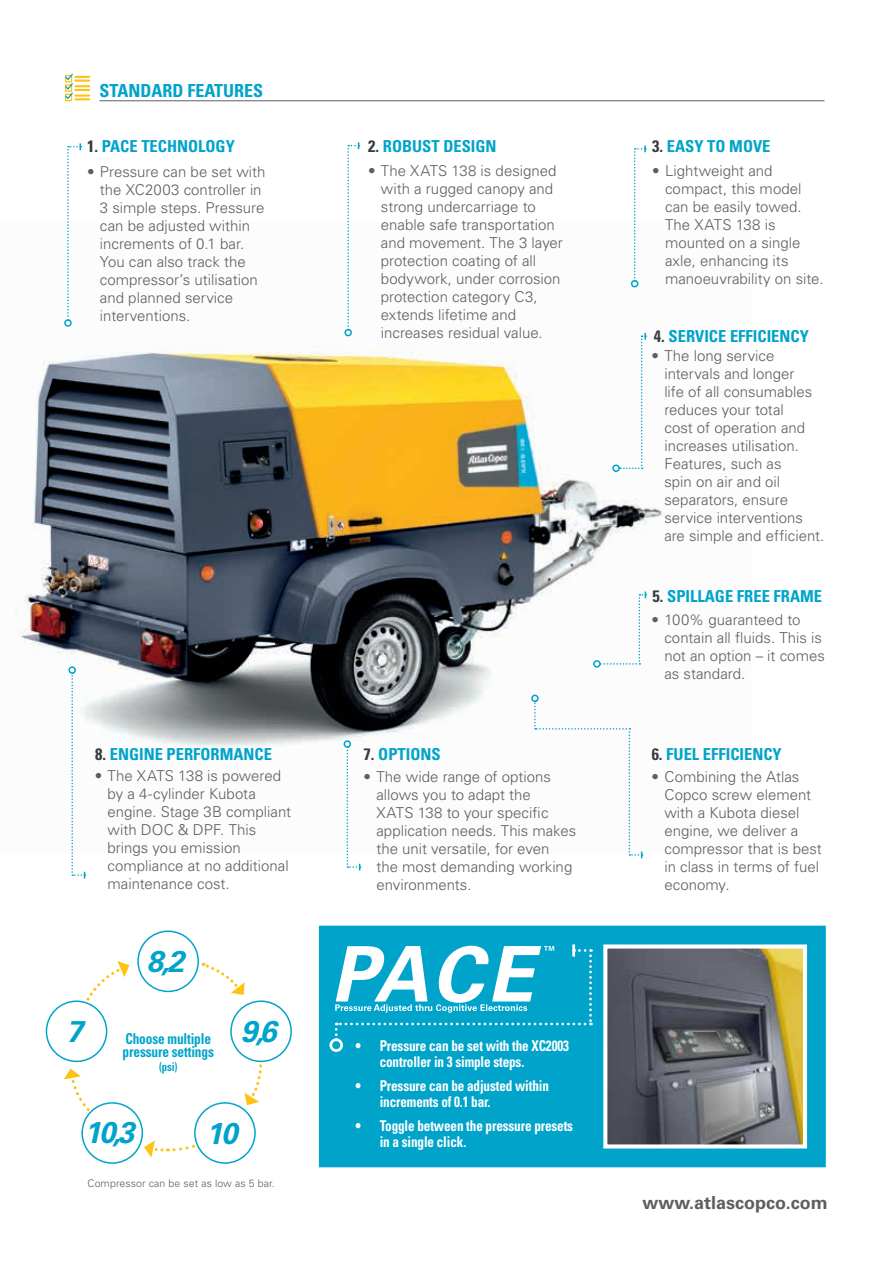
<style>
.page{position:relative;width:893px;height:1263px;background:#fff}
.page>*{position:absolute;margin:0;border:0;box-sizing:border-box;transform-origin:0 0}
.t1{font:italic 700 30px "Univers LT Std";color:#00a4ca}
.t2{font:700 18px "Univers LT Std";color:#5c5e60}
.t3{font:700 condensed 18px "Univers LT Std";color:#00a4ca}
.t4{font:700 condensed 16.5px "Univers LT Std";color:#00a4ca}
.t5{font:300 15px/18px "Univers LT Std";color:#5c5e60}
.t6{font:700 condensed 15px/13.5px "Univers LT Std";letter-spacing:-.01em;color:#00a4ca;scale:.89 1}
.t7{font:700 condensed 14.85px/16.2px "Univers LT Std";letter-spacing:-.01em;color:#fff;scale:.89 1}
.t8{font:700 condensed 12px "Univers LT Std";color:#00a4ca;scale:.89 1}
.t9{font:300 10.5px "Univers LT Std";letter-spacing:.01em;color:#5c5e60}
.s1{color:#353b40}
</style>
<div class="page">
<img style="left:15px;top:280px;width:650px;height:572px">
<div style="left:317px;top:923px;width:511px;height:246px;background:#00a4ca;border:2px solid #fff"></div>
<img style="left:608px;top:949px;width:194px;height:194px">
<div style="left:603px;top:944px;width:204px;height:204px;border:4px solid #fff"></div>
<div style="left:329px;top:1038px;width:14px;height:14px;border:3px solid #fff;border-radius:50%"></div>
<svg style="left:335px;top:944px;width:257px;height:97px"></svg>
<svg style="left:86px;top:961px;width:43px;height:49px"></svg>
<svg style="left:64px;top:1068px;width:34px;height:52px"></svg>
<svg style="left:144px;top:1139px;width:62px;height:18px"></svg>
<svg style="left:244px;top:1056px;width:20px;height:49px"></svg>
<div style="left:137px;top:930px;width:62px;height:62px;border:2px solid #00a4ca;border-radius:50%"></div>
<div style="left:82px;top:1103px;width:60px;height:60px;background:#fff;border-radius:50%"></div>
<div style="left:81px;top:1102px;width:62px;height:62px;border:2px solid #00a4ca;border-radius:50%"></div>
<div style="left:195px;top:1103px;width:60px;height:60px;background:#fff;border-radius:50%"></div>
<div style="left:194px;top:1102px;width:62px;height:62px;border:2px solid #00a4ca;border-radius:50%"></div>
<div style="left:46px;top:1001px;width:61px;height:60px;background:#fff;border-radius:50%"></div>
<div style="left:46px;top:1000px;width:61px;height:62px;border:2px solid #00a4ca;border-radius:50%"></div>
<div style="left:231px;top:1001px;width:60px;height:60px;background:#fff;border-radius:50%"></div>
<div style="left:230px;top:1000px;width:62px;height:62px;border:2px solid #00a4ca;border-radius:50%"></div>
<svg style="left:202px;top:962px;width:43px;height:33px"></svg>
<svg style="left:67px;top:143px;width:14px;height:178px"></svg>
<div style="left:64px;top:319px;width:8px;height:8px;border:2px solid #00a4ca;border-radius:50%"></div>
<svg style="left:71px;top:672px;width:15px;height:206px"></svg>
<div style="left:68px;top:666px;width:8px;height:8px;border:2px solid #00a4ca;border-radius:50%"></div>
<svg style="left:347px;top:746px;width:14px;height:124px"></svg>
<div style="left:344px;top:740px;width:7px;height:8px;border:2px solid #00a4ca;border-radius:50%"></div>
<svg style="left:534px;top:701px;width:109px;height:157px"></svg>
<div style="left:531px;top:695px;width:8px;height:7px;border:2px solid #00a4ca;border-radius:50%"></div>
<svg style="left:634px;top:145px;width:12px;height:136px"></svg>
<div style="left:631px;top:280px;width:7px;height:7px;border:2px solid #00a4ca;border-radius:50%"></div>
<svg style="left:347px;top:142px;width:13px;height:188px"></svg>
<div style="left:344px;top:329px;width:8px;height:7px;border:2px solid #00a4ca;border-radius:50%"></div>
<svg style="left:619px;top:333px;width:27px;height:136px"></svg>
<div style="left:612px;top:464px;width:8px;height:8px;border:2px solid #00a4ca;border-radius:50%"></div>
<svg style="left:600px;top:591px;width:46px;height:74px"></svg>
<div style="left:593px;top:660px;width:8px;height:8px;border:2px solid #00a4ca;border-radius:50%"></div>
<svg style="left:64px;top:73px;width:26px;height:28px"></svg>
<hr style="left:99px;top:100px;width:725px;height:1px;background:#5c5e60">
<p class="t3" style="left:99px;top:80px;width:98px">Standard feat</p>
<p class="t3" style="left:223px;top:80px;width:31px">ures</p>
<p class="t4" style="left:87px;top:136px;width:91px"><span class="s1">1.</span> PACE TECHNOLOG</p>
<p class="t4" style="left:226px;top:136px;width:11px">Y</p>
<p class="t4" style="left:368px;top:136px;width:112px"><span class="s1">2.</span> ROBUST DESIGN</p>
<p class="t4" style="left:652px;top:136px;width:120px"><span class="s1">3.</span> EASY TO MOVE</p>
<p class="t5" style="left:381px;top:162px;width:184px;text-indent:-13px">• The XATS 138 is designed with a rugged canopy and strong undercarriage to enable safe transportation and movement. The 3 layer protection coating of all bodywork, under corrosion protection category C3, extends lifetime and increases residual value.</p>
<p class="t5" style="left:100px;top:162px;width:167px;text-indent:-13px">• Pressure can be set with the XC2003 controller in<br>3 simple steps. Pressure can be adjusted within increments of 0.1 bar.<br>You can also track the compressor’s utilisation and planned service interventions.</p>
<p class="t5" style="left:665px;top:162px;width:160px;text-indent:-13px">• Lightweight and compact, this model can be easily towed.<br>The XATS 138 is mounted on a single axle, enhancing its manoeuvrability on site.</p>
<p class="t4" style="left:654px;top:326px;width:147px"><span class="s1">4.</span> SERVICE Efficiency</p>
<p class="t5" style="left:664px;top:347px;width:162px;text-indent:-13px">• The long service intervals and longer<br>life of all consumables reduces your total<br>cost of operation and increases utilisation.<br>Features, such as<br>spin on air and oil separators, ensure service interventions are simple and efficient.</p>
<p class="t4" style="left:653px;top:586px;width:171px"><span class="s1">5.</span> SPILLAGE FREE FRAME</p>
<p class="t5" style="left:664px;top:611px;width:162px;text-indent:-13px">• 100% guaranteed to contain all fluids. This is not an option – it comes as standard.</p>
<p class="t4" style="left:95px;top:744px;width:33px"><span class="s1">8.</span> ENGIN</p>
<p class="t4" style="left:155px;top:744px;width:119px">E PERFORMANCE</p>
<p class="t4" style="left:364px;top:744px;width:79px"><span class="s1">7.</span> OPTIONS</p>
<p class="t4" style="left:652px;top:743px;width:122px"><span class="s1">6.</span> Fuel Efficiency</p>
<p class="t5" style="left:108px;top:767px;width:185px;text-indent:-13px">• The XATS 138 is powered by a 4-cylinder Kubota engine. Stage 3B compliant with DOC &amp; DPF. This brings you emission compliance at no additional maintenance cost.</p>
<h1 class="t1" style="left:66px;top:1014px;width:18px">7</h1>
<h1 class="t1" style="left:147px;top:944px;width:39px">8,2</h1>
<p class="t6" style="left:123px;top:1032px;width:104px">Choose multiple pressure settings</p>
<p class="t8" style="left:159px;top:1059px;width:22px">(psi)</p>
<h1 class="t1" style="left:241px;top:1014px;width:37px">9,6</h1>
<h1 class="t1" style="left:84px;top:1115px;width:52px">10,3</h1>
<h1 class="t1" style="left:206px;top:1115px;width:33px">10</h1>
<p class="t9" style="left:88px;top:1177px;width:189px">Compressor can be set as low as 5 bar.</p>
<p class="t5" style="left:376px;top:767px;width:201px;text-indent:-13px">• The wide range of options allows you to adapt the<br>XATS 138 to your specific application needs. This makes the unit versatile, for even<br>the most demanding working environments.</p>
<p class="t5" style="left:664px;top:767px;width:159px;text-indent:-13px">• Combining the Atlas<br>Copco screw element with a Kubota diesel engine, we deliver a compressor that is best in class in terms of fuel economy.</p>
<p class="t7" style="left:380px;top:1037px;width:214px;text-indent:-24px">• Pressure can be set with the XC2003 controller in 3 simple steps.</p>
<p class="t7" style="left:380px;top:1078px;width:192px;text-indent:-24px">• Pressure can be adjusted within increments of 0.1 bar.</p>
<p class="t7" style="left:380px;top:1118px;width:219px;text-indent:-24px">• Toggle between the pressure presets in a single click.</p>
<p class="t2" style="left:643px;top:1192px;width:187px">www.atlascopco.com</p>
</div>
